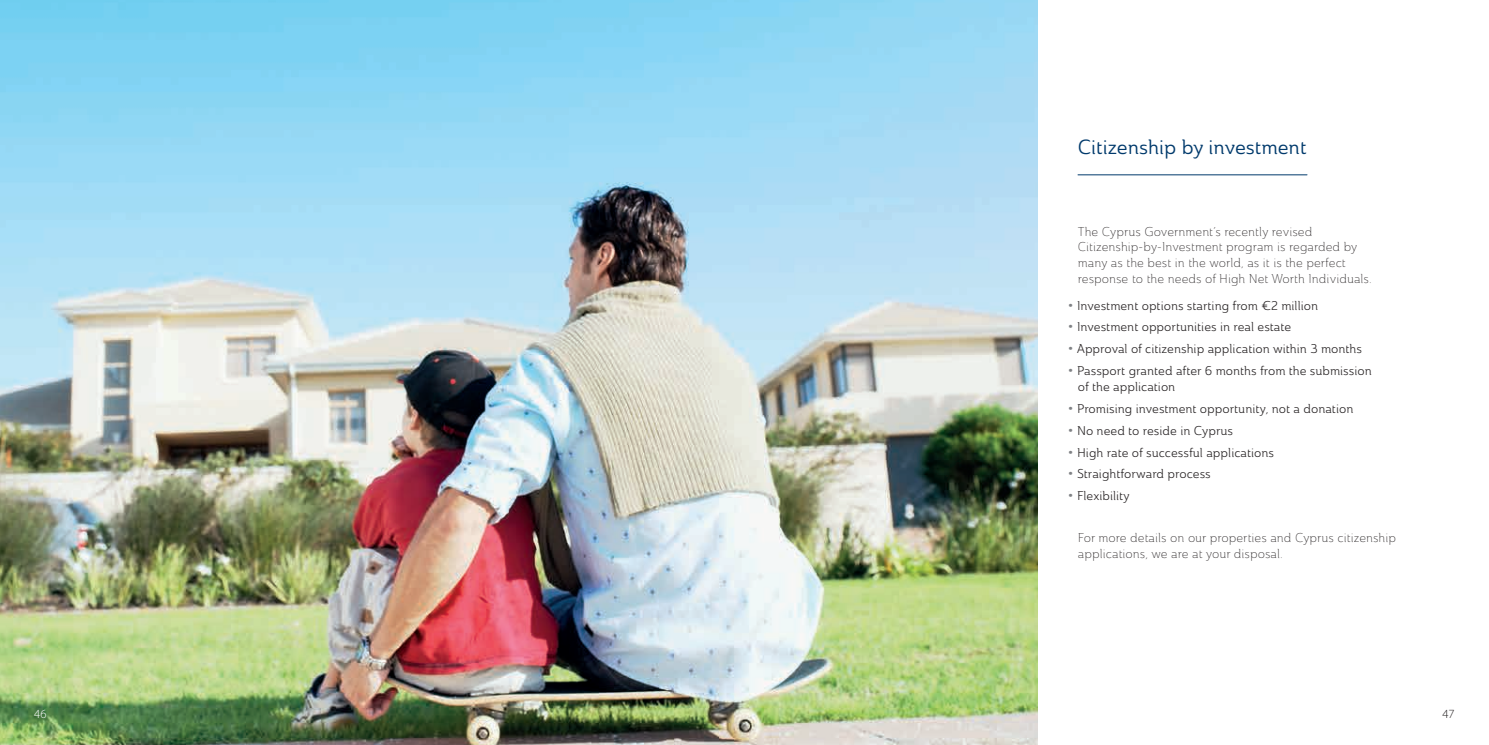
<style>
.page{position:relative;width:1489px;height:745px;background:#fff}
.page>*{position:absolute;margin:0;border:0;box-sizing:border-box;transform-origin:0 0}
.t1{font:20px "Ainslie Nor Reg";color:#013a6c}
.t2{font:12.5px/15.6px "Ainslie Nor Boo";color:#231f20}
.t3{font:12.5px/15.6px "Ainslie Nor Lig";color:#231f20}
.t4{font:300 12.5px "Myriad Pro";color:#fff}
.t5{font:300 12.5px "Myriad Pro";color:#231f20}
.s1{font-family:"Ainslie Nor Bol";font-size:16.25px;color:#808285}
</style>
<div class="page">
<img style="left:0;top:0;width:1037px;height:744px">
<hr style="left:1077px;top:174px;width:229px;height:1px;background:#013a6c">
<h1 class="t1" style="left:1077px;top:135px;width:230px">Citizenship by investment</h1>
<p class="t3" style="left:1077px;top:223px;width:295px">The Cyprus Government’s recently revised Citizenship-by-Investment program is regarded by many as the best in the world, as it is the perfect response to the needs of High Net Worth Individuals.</p>
<p class="t2" style="left:1067px;top:297px;width:252px"><span class="s1">•</span> Investment options starting from €2 million</p>
<p class="t2" style="left:1067px;top:319px;width:225px"><span class="s1">•</span> Investment opportunities in real estate</p>
<p class="t2" style="left:1067px;top:341px;width:295px"><span class="s1">•</span> Approval of citizenship application within 3 months</p>
<p class="t2" style="left:1077px;top:363px;width:295px;text-indent:-10px"><span class="s1">•</span> Passport granted after 6 months from the submission of the application</p>
<p class="t2" style="left:1067px;top:400px;width:287px"><span class="s1">•</span> Promising investment opportunity, not a donation</p>
<p class="t2" style="left:1067px;top:422px;width:167px"><span class="s1">•</span> No need to reside in Cyprus</p>
<p class="t2" style="left:1067px;top:444px;width:208px"><span class="s1">•</span> High rate of successful applications</p>
<p class="t2" style="left:1067px;top:466px;width:144px"><span class="s1">•</span> Straightforward process</p>
<p class="t2" style="left:1067px;top:488px;width:63px"><span class="s1">•</span> Flexibility</p>
<p class="t3" style="left:1077px;top:529px;width:320px">For more details on our properties and Cyprus citizenship applications, we are at your disposal.</p>
<p class="t4" style="left:34px;top:706px;width:14px">46</p>
<p class="t5" style="left:1442px;top:706px;width:14px">47</p>
</div>
